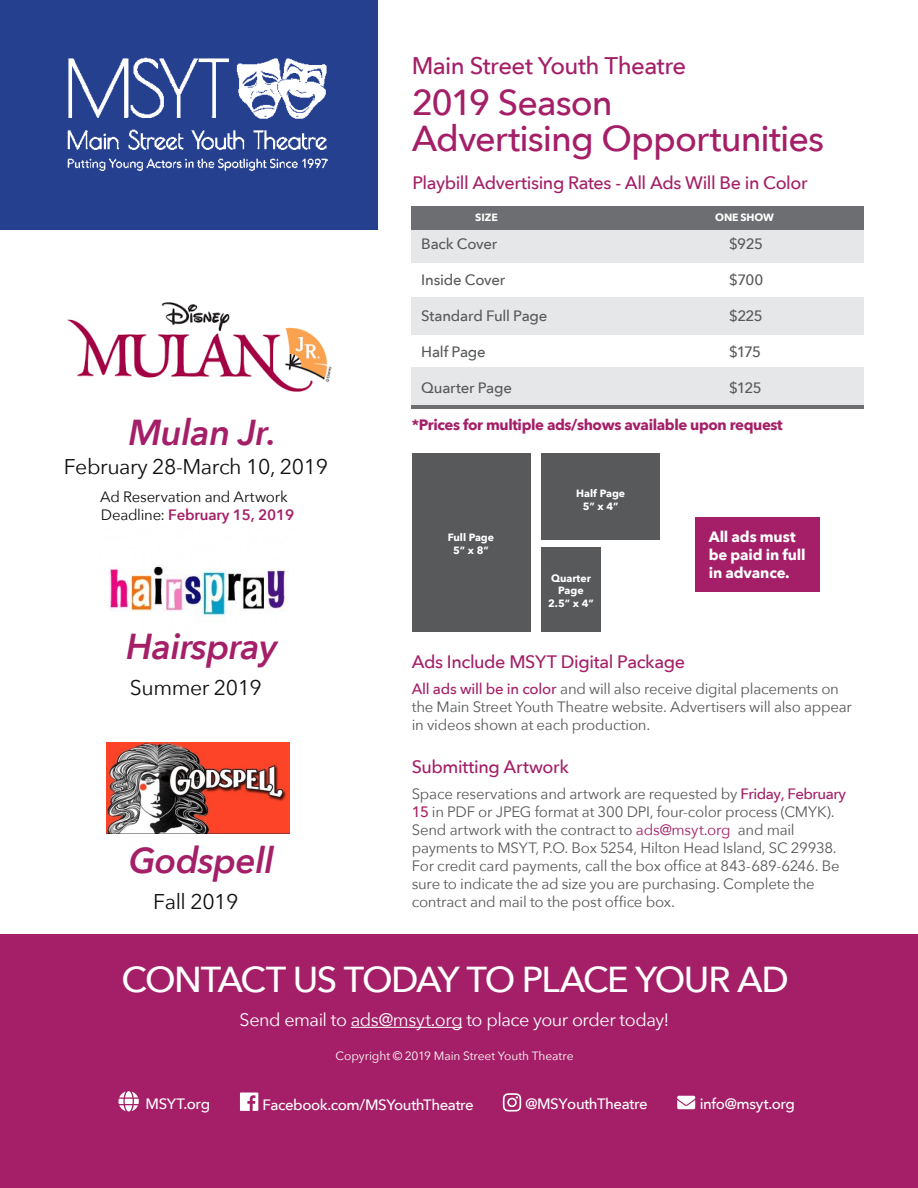
<style>
.page{position:relative;width:918px;height:1188px;background:#fff}
.page>*{position:absolute;margin:0;border:0;box-sizing:border-box;transform-origin:0 0}
.t1{font:500 36px/36px "Avenir Next";letter-spacing:-.025em;color:#a41f67}
.t2{font:500 36px "Avenir Next";letter-spacing:-.05em;color:#fff}
.t3{font:italic 600 36px "Avenir Next";letter-spacing:-.015em;color:#a41f67}
.t4{font:500 24px "Avenir Next";letter-spacing:-.025em;color:#a41f67}
.t5{font:21.3px "Avenir Next";letter-spacing:-.02em;color:#101010}
.t6{font:500 18px "Avenir Next";letter-spacing:-.025em;color:#a41f67}
.t7{font:18px "Avenir Next";letter-spacing:-.025em;color:#fff}
.t8{font:15px/18px "Avenir Next";letter-spacing:-.015em;color:#58595b}
.t9{font:500 15px "Avenir Next";letter-spacing:-.015em;color:#58595b}
.t10{font:500 15px "Avenir Next";letter-spacing:-.03em;color:#fff}
.t11{font:700 15px "Avenir Next";letter-spacing:-.025em;color:#a41f67}
.t12{font:15px/18px "Avenir Next";letter-spacing:-.01em;color:#101010}
.t13{font:700 15px/18px "Avenir Next";letter-spacing:-.01em;color:#fff}
.t14{font:12px "Avenir Next";letter-spacing:-.005em;color:#fff}
.t15{font:700 10.5px/12.6px "Avenir Next";color:#fff;text-align:center}
.s1{font-weight:600;color:#a41f67}
.s2{font-weight:500;color:#a41f67}
.s3{color:#a41f67}
</style>
<div class="page">
<img style="left:109px;top:566px;width:180px;height:56px">
<div style="left:695px;top:518px;width:125px;height:74px;background:#a41f67"></div>
<div style="left:0;top:935px;width:918px;height:253px;background:#a41f67"></div>
<div style="left:412px;top:228px;width:452px;height:34px;background:#e6e7e8"></div>
<div style="left:412px;top:206px;width:452px;height:24px;background:#6d6e71"></div>
<div style="left:412px;top:297px;width:452px;height:37px;background:#e6e7e8"></div>
<div style="left:412px;top:368px;width:452px;height:37px;background:#e6e7e8"></div>
<hr style="left:351px;top:1027px;width:111px;height:1px;background:#fff">
<div style="left:0;top:0;width:378px;height:230px;background:#25408f"></div>
<img style="left:68px;top:57px;width:259px;height:113px">
<svg style="left:240px;top:1093px;width:18px;height:18px"></svg>
<svg style="left:119px;top:1091px;width:20px;height:21px"></svg>
<svg style="left:677px;top:1096px;width:18px;height:13px"></svg>
<hr style="left:412px;top:405px;width:452px;height:3px;background:#6d6e71">
<div style="left:412px;top:453px;width:119px;height:179px;background:#58595b"></div>
<div style="left:541px;top:453px;width:119px;height:87px;background:#58595b"></div>
<div style="left:541px;top:548px;width:60px;height:84px;background:#58595b"></div>
<svg style="left:503px;top:1093px;width:18px;height:19px"></svg>
<img style="left:67px;top:302px;width:265px;height:90px">
<img style="left:107px;top:743px;width:182px;height:90px">
<h2 class="t4" style="left:412px;top:45px;width:276px">Main Street Youth Theatre</h2>
<h1 class="t1" style="left:412px;top:83px;width:414px">2019 Season<br>Advertising Opportunities</h1>
<p class="t6" style="left:413px;top:167px;width:397px">Playbill Advertising Rates - All Ads Will Be in Color</p>
<p class="t15" style="left:475px;top:210px;width:24px">SIZE</p>
<p class="t15" style="left:715px;top:210px;width:60px">ONE SHOW</p>
<h1 class="t3" style="left:129px;top:402px;width:149px">Mulan Jr.</h1>
<h3 class="t5" style="left:64px;top:448px;width:266px">February 28-March 10, 2019</h3>
<p class="t12" style="left:100px;top:487px;width:196px">Ad Reservation and Artwork<br>Deadline: <span class="s1">February 15, 2019</span></p>
<h1 class="t3" style="left:126px;top:615px;width:153px">Hairspray</h1>
<h3 class="t5" style="left:130px;top:669px;width:134px">Summer 2019</h3>
<h1 class="t3" style="left:129px;top:830px;width:147px">Godspell</h1>
<h3 class="t5" style="left:153px;top:884px;width:87px">Fall 2019</h3>
<p class="t9" style="left:421px;top:231px;width:77px">Back Cover</p>
<p class="t9" style="left:729px;top:231px;width:36px">$925</p>
<p class="t9" style="left:421px;top:267px;width:85px">Inside Cover</p>
<p class="t9" style="left:729px;top:267px;width:36px">$700</p>
<p class="t9" style="left:421px;top:303px;width:128px">Standard Full Page</p>
<p class="t9" style="left:729px;top:303px;width:35px">$225</p>
<p class="t9" style="left:421px;top:339px;width:66px">Half Page</p>
<p class="t9" style="left:729px;top:339px;width:34px">$175</p>
<p class="t9" style="left:421px;top:375px;width:92px">Quarter Page</p>
<p class="t9" style="left:729px;top:375px;width:34px">$125</p>
<p class="t11" style="left:412px;top:412px;width:373px">*Prices for multiple ads/shows available upon request</p>
<p class="t15" style="left:448px;top:531px;width:48px">Full Page<br>5” x 8”</p>
<p class="t15" style="left:576px;top:487px;width:51px">Half Page<br>5” x 4”</p>
<p class="t15" style="left:548px;top:572px;width:47px">Quarter<br>Page<br>2.5” x 4”</p>
<p class="t6" style="left:412px;top:647px;width:275px">Ads Include MSYT Digital Package</p>
<p class="t13" style="left:709px;top:528px;width:98px">All ads must be paid in full in advance.</p>
<p class="t8" style="left:412px;top:679px;width:442px"><span class="s2">All ads will be in color</span> and will also receive digital placements on the Main Street Youth Theatre website. Advertisers will also appear in videos shown at each production.</p>
<p class="t6" style="left:412px;top:751px;width:159px">Submitting Artwork</p>
<p class="t8" style="left:412px;top:784px;width:436px">Space reservations and artwork are requested by <span class="s2">Friday, February 15</span> in PDF or JPEG format at 300 DPI, four-color process (CMYK).<br>Send artwork with the contract to <span class="s3">ads@msyt.org</span> and mail payments to MSYT, P.O. Box 5254, Hilton Head Island, SC 29938.<br>For credit card payments, call the box office at 843-689-6246. Be sure to indicate the ad size you are purchasing. Complete the contract and mail to the post office box.</p>
<h1 class="t2" style="left:122px;top:949px;width:669px">CONTACT US TODAY TO PLACE YOUR AD</h1>
<p class="t7" style="left:240px;top:1005px;width:431px">Send email to ads@msyt.org to place your order today!</p>
<p class="t14" style="left:335px;top:1045px;width:240px">Copyright © 2019 Main Street Youth Theatre</p>
<p class="t10" style="left:146px;top:1091px;width:66px">MSYT.org</p>
<p class="t10" style="left:263px;top:1092px;width:213px">Facebook.com/MSYouthTheatre</p>
<p class="t10" style="left:700px;top:1091px;width:97px">info@msyt.org</p>
<p class="t10" style="left:526px;top:1091px;width:124px">@MSYouthTheatre</p>
</div>
